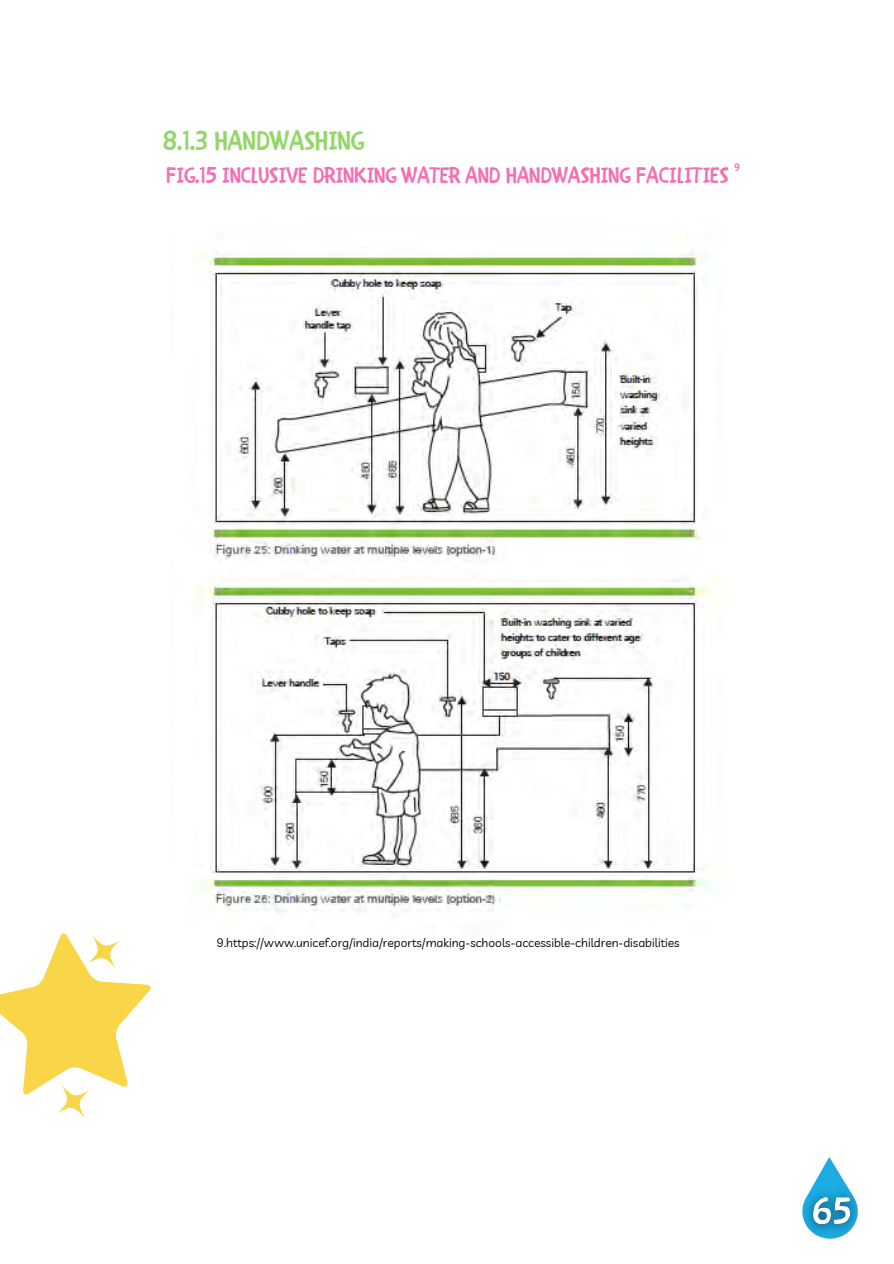
<style>
.page{position:relative;width:894px;height:1264px;background:#fff}
.page>*{position:absolute;margin:0;border:0;box-sizing:border-box;transform-origin:0 0}
.t1{font:27px "CHILDRENONE";color:#94d669}
.t2{font:22.5px "CHILDRENONE";color:#f46eb3}
.t3{font:12px "Livvic";color:#000}
.t4{font:10.5px "CHILDRENONE";color:#f46eb3}
</style>
<div class="page">
<img style="left:194px;top:234px;width:529px;height:682px">
<svg style="left:0;top:933px;width:151px;height:185px"></svg>
<svg style="left:57px;top:1085px;width:33px;height:32px"></svg>
<svg style="left:88px;top:935px;width:32px;height:33px"></svg>
<svg style="left:826px;top:1157px;width:7px;height:5px"></svg>
<img style="left:802px;top:1162px;width:56px;height:77px">
<p class="t1" style="left:163px;top:117px;width:202px">8.1.3 HANDWASHING</p>
<p class="t4" style="left:733px;top:158px;width:7px">9</p>
<h2 class="t2" style="left:165px;top:156px;width:564px">FIG.15 INCLUSIVE DRINKING WATER AND HANDWASHING FACILITIES</h2>
<p class="t3" style="left:217px;top:934px;width:464px">9.https://www.unicef.org/india/reports/making-schools-accessible-children-disabilities</p>
</div>
